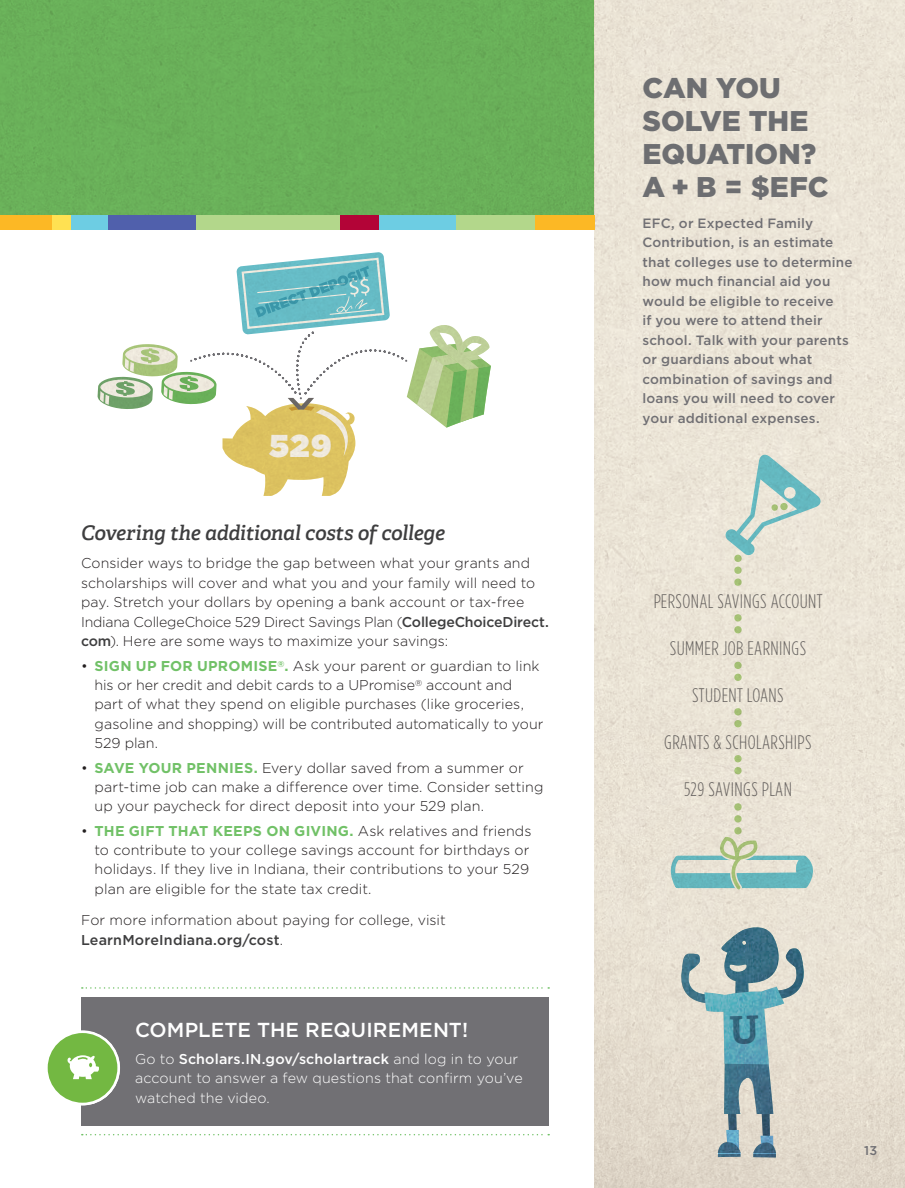
<style>
.page{position:relative;width:905px;height:1188px;background:#fff}
.page>*{position:absolute;margin:0;border:0;box-sizing:border-box;transform-origin:0 0}
.t1{font:900 31.65px "Gotham HTF";color:#fff}
.t2{font:900 28.5px/33px "Gotham HTF";color:#6d6e71}
.t3{font:italic 600 20.25px "Adelle";letter-spacing:-.015em;color:#3e3e3f}
.t4{font:500 20.25px "Gotham HTF";letter-spacing:.005em;color:#fff}
.t5{font:300 condensed 19.65px "Gotham HTF";letter-spacing:.02em;color:#717074}
.t6{font:300 14.25px/19.5px "Gotham HTF";letter-spacing:.005em;color:#231f20}
.t7{font:300 14.25px/19.5px "Gotham HTF";letter-spacing:.005em;color:#fff}
.t8{font:500 13.5px/19.5px "Gotham HTF";letter-spacing:.01em;color:#717074}
.t9{font:500 12.75px "Gotham HTF";color:#717074}
.s1{font-weight:500;color:#3e3e3f}
.s2{font-weight:700;color:#71c167}
.s3{font-weight:500}
</style>
<div class="page">
<img style="left:594px;top:0;width:310px;height:1188px">
<div style="left:0;top:0;width:594px;height:216px;background:#69b059"></div>
<div style="left:81px;top:997px;width:468px;height:129px;background:#717074"></div>
<svg style="left:82px;top:987px;width:467px;height:2px"></svg>
<svg style="left:82px;top:1134px;width:467px;height:1px"></svg>
<img style="left:97px;top:252px;width:394px;height:244px">
<svg style="left:724px;top:453px;width:98px;height:133px;background:#d1dcd1"></svg>
<svg style="left:733px;top:614px;width:9px;height:20px"></svg>
<svg style="left:733px;top:661px;width:9px;height:20px"></svg>
<svg style="left:733px;top:755px;width:9px;height:20px"></svg>
<svg style="left:733px;top:708px;width:9px;height:20px"></svg>
<svg style="left:667px;top:803px;width:151px;height:93px;background:#ccd8cb"></svg>
<div style="left:0;top:216px;width:52px;height:13px;background:#fcb825"></div>
<div style="left:52px;top:216px;width:20px;height:13px;background:#ffe152"></div>
<div style="left:72px;top:216px;width:36px;height:13px;background:#6dcde3"></div>
<div style="left:108px;top:216px;width:88px;height:13px;background:#5060ac"></div>
<div style="left:196px;top:216px;width:144px;height:13px;background:#b3d78b"></div>
<div style="left:340px;top:216px;width:39px;height:13px;background:#b30437"></div>
<div style="left:379px;top:216px;width:77px;height:13px;background:#6dcde3"></div>
<div style="left:456px;top:216px;width:80px;height:13px;background:#b3d78b"></div>
<div style="left:534px;top:216px;width:60px;height:13px;background:#fcb825"></div>
<svg style="left:47px;top:1030px;width:73px;height:75px"></svg>
<svg style="left:673px;top:924px;width:138px;height:230px;background:#b3c1be"></svg>
<h1 class="t1" style="left:269px;top:428px;width:64px">529</h1>
<h3 class="t3" style="left:81px;top:524px;width:365px">Covering the additional costs of college</h3>
<p class="t6" style="left:81px;top:554px;width:469px">Consider ways to bridge the gap between what your grants and scholarships will cover and what you and your family will need to pay. Stretch your dollars by opening a bank account or tax-free Indiana CollegeChoice 529 Direct Savings Plan (<span class="s1">CollegeChoiceDirect. com</span>). Here are some ways to maximize your savings:</p>
<p class="t6" style="left:94px;top:656px;width:450px;text-indent:-13px">• <span class="s2">SIGN UP FOR UPROMISE</span><sup>®</sup><span class="s2">.</span> Ask your parent or guardian to link his or her credit and debit cards to a UPromise<sup>®</sup> account and part of what they spend on eligible purchases (like groceries, gasoline and shopping) will be contributed automatically to your 529 plan.</p>
<p class="t6" style="left:94px;top:758px;width:450px;text-indent:-13px">• <span class="s2">SAVE YOUR PENNIES.</span> Every dollar saved from a summer or part-time job can make a difference over time. Consider setting up your paycheck for direct deposit into your 529 plan.</p>
<p class="t6" style="left:94px;top:821px;width:438px;text-indent:-13px">• <span class="s2">THE GIFT THAT KEEPS ON GIVING.</span> Ask relatives and friends to contribute to your college savings account for birthdays or holidays. If they live in Indiana, their contributions to your 529 plan are eligible for the state tax credit.</p>
<p class="t6" style="left:81px;top:911px;width:366px">For more information about paying for college, visit<br><span class="s1">LearnMoreIndiana.org/cost</span>.</p>
<h3 class="t4" style="left:135px;top:1021px;width:334px">COMPLETE THE REQUIREMENT!</h3>
<p class="t7" style="left:135px;top:1050px;width:389px">Go to <span class="s3">Scholars.IN.gov/scholartrack</span> and log in to your account to answer a few questions that confirm you’ve watched the video.</p>
<h2 class="t2" style="left:642px;top:72px;width:188px">CAN YOU<br>SOLVE THE<br>EQUATION?<br>A + B = $EFC</h2>
<p class="t8" style="left:642px;top:214px;width:212px">EFC, or Expected Family<br>Contribution, is an estimate that colleges use to determine how much financial aid you would be eligible to receive<br>if you were to attend their school. Talk with your parents or guardians about what combination of savings and loans you will need to cover your additional expenses.</p>
<h3 class="t5" style="left:653px;top:589px;width:171px">PERSONAL SAVINGS ACCOUNT</h3>
<h3 class="t5" style="left:669px;top:636px;width:138px">SUMMER JOB EARNINGS</h3>
<h3 class="t5" style="left:692px;top:683px;width:93px">STUDENT LOANS</h3>
<h3 class="t5" style="left:664px;top:730px;width:149px">GRANTS &amp; SCHOLARSHIPS</h3>
<h3 class="t5" style="left:684px;top:777px;width:109px">529 SAVINGS PLAN</h3>
<p class="t9" style="left:864px;top:1145px;width:14px">13</p>
</div>
